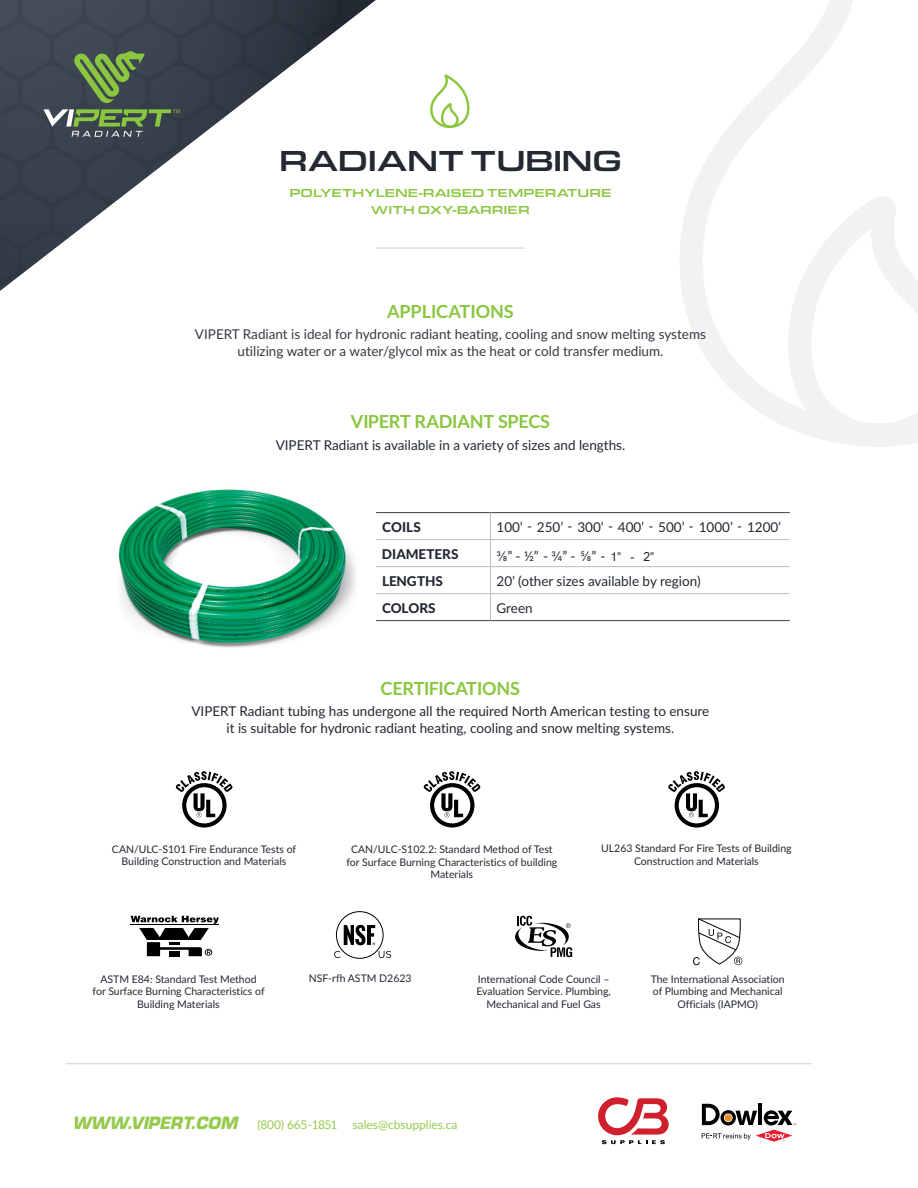
<style>
.page{position:relative;width:918px;height:1188px;background:#fff}
.page>*{position:absolute;margin:0;border:0;box-sizing:border-box;transform-origin:0 0}
.t1{font:500 30px "Eurostile Ext";color:#222932}
.Headings_-_Lato{font:700 18px "Lato";letter-spacing:-.01em;color:#8ac63f}
.Body{font:italic 700 16.5px "Eurostile";letter-spacing:.01em;color:#96ca4f}
.Body_-_Lato{font:13.5px/16.2px "Lato";color:#222932;text-align:center}
.Body_-_Lato-2{font:13.5px/16.2px "Lato";color:#343b44;text-align:center}
.Headings_-_Lato-2{font:13.5px "Lato";color:#222932}
.Body_-_Lato-3{font:800 13.5px "Lato";color:#222932}
.t2{font:500 12px/16.5px "Eurostile Ext";color:#8ac63f;text-align:center}
.Body-2{font:12px "Lato";color:#96ca4f}
.Body-3{font:12px "Lato";letter-spacing:-.03em;color:#96ca4f}
.Body_-_Lato-4{font:10.5px/12.6px "Lato";color:#222932;text-align:center}
.s1{font-family:"Latha"}
</style>
<div class="page">
<img style="left:118px;top:489px;width:238px;height:159px">
<svg style="left:0;top:0;width:377px;height:291px"></svg>
<svg style="left:74px;top:51px;width:70px;height:52px;background:#5a7749"></svg>
<svg style="left:43px;top:109px;width:137px;height:28px;background:#5c7059"></svg>
<svg style="left:175px;top:771px;width:58px;height:57px"></svg>
<div style="left:336px;top:911px;width:47px;height:48px;border:1px solid #000;border-radius:50%"></div>
<svg style="left:334px;top:951px;width:7px;height:7px"></svg>
<svg style="left:379px;top:951px;width:12px;height:7px"></svg>
<svg style="left:344px;top:925px;width:31px;height:20px"></svg>
<svg style="left:668px;top:771px;width:57px;height:57px"></svg>
<hr style="left:130px;top:925px;width:89px;height:1px;background:#000">
<svg style="left:131px;top:916px;width:88px;height:40px"></svg>
<svg style="left:423px;top:771px;width:57px;height:57px"></svg>
<svg style="left:598px;top:1097px;width:71px;height:47px"></svg>
<svg style="left:702px;top:1104px;width:94px;height:38px"></svg>
<svg style="left:680px;top:0;width:238px;height:447px"></svg>
<hr style="left:377px;top:247px;width:147px;height:2px;background:#dcdcdf">
<svg style="left:430px;top:74px;width:40px;height:54px"></svg>
<hr style="left:67px;top:1063px;width:744px;height:1px;background:#dcdcdf">
<hr style="left:376px;top:512px;width:115px;height:1px;background:#414042">
<hr style="left:491px;top:512px;width:299px;height:1px;background:#414042">
<hr style="left:376px;top:620px;width:115px;height:1px;background:#414042">
<hr style="left:491px;top:620px;width:299px;height:1px;background:#414042">
<hr style="left:376px;top:539px;width:115px;height:1px;background:#bcbec0">
<hr style="left:491px;top:539px;width:299px;height:1px;background:#bcbec0">
<hr style="left:376px;top:566px;width:115px;height:1px;background:#bcbec0">
<hr style="left:491px;top:566px;width:299px;height:1px;background:#bcbec0">
<hr style="left:376px;top:593px;width:115px;height:1px;background:#bcbec0">
<hr style="left:491px;top:593px;width:299px;height:1px;background:#bcbec0">
<svg style="left:490px;top:513px;width:1px;height:107px"></svg>
<svg style="left:515px;top:916px;width:57px;height:41px"></svg>
<svg style="left:693px;top:918px;width:49px;height:47px"></svg>
<p class="t1" style="left:279px;top:144px;width:345px">RADIANT TUBING</p>
<p class="t2" style="left:289px;top:185px;width:324px">POLYETHYLENE-RAISED TEMPERATURE<br>WITH OXY-BARRIER</p>
<p class="Headings_-_Lato" style="left:387px;top:298px;width:128px">APPLICATIONS</p>
<p class="Body_-_Lato-2" style="left:195px;top:326px;width:513px">VIPERT Radiant is ideal for hydronic radiant heating, cooling and snow melting systems utilizing water or a water/glycol mix as the heat or cold transfer medium.</p>
<p class="Headings_-_Lato" style="left:351px;top:408px;width:201px">VIPERT RADIANT SPECS</p>
<p class="Headings_-_Lato-2" style="left:276px;top:435px;width:351px">VIPERT Radiant is available in a variety of sizes and lengths.</p>
<p class="Body_-_Lato-3" style="left:382px;top:517px;width:40px">COILS</p>
<p class="Body_-_Lato" style="left:497px;top:518px;width:286px">100’ - 250’ - 300’ - 400’ - 500’ - 1000’ - 1200’</p>
<p class="Body_-_Lato-3" style="left:382px;top:544px;width:78px">DIAMETERS</p>
<p class="Body_-_Lato" style="left:497px;top:548px;width:159px">3/8” - ½” - 3/4” - 5/8” - <span class="s1">1” - 2”</span></p>
<p class="Body_-_Lato-3" style="left:382px;top:571px;width:63px">LENGTHS</p>
<p class="Body_-_Lato" style="left:497px;top:572px;width:206px">20’ (other sizes available by region)</p>
<p class="Body_-_Lato-3" style="left:382px;top:598px;width:55px">COLORS</p>
<p class="Body_-_Lato" style="left:497px;top:599px;width:38px">Green</p>
<p class="Headings_-_Lato" style="left:381px;top:675px;width:141px">CERTIFICATIONS</p>
<p class="Body_-_Lato" style="left:191px;top:703px;width:519px">VIPERT Radiant tubing has undergone all the required North American testing to ensure it is suitable for hydronic radiant heating, cooling and snow melting systems.</p>
<p class="Body_-_Lato-4" style="left:112px;top:842px;width:186px">CAN/ULC-S101 Fire Endurance Tests of<br>Building Construction and Materials</p>
<p class="Body_-_Lato-4" style="left:346px;top:843px;width:213px">CAN/ULC-S102.2: Standard Method of Test for Surface Burning Characteristics of building<br>Materials</p>
<p class="Body_-_Lato-4" style="left:601px;top:842px;width:192px">UL263 Standard For Fire Tests of Building<br>Construction and Materials</p>
<p class="Body_-_Lato-4" style="left:93px;top:972px;width:174px">ASTM E84: Standard Test Method for Surface Burning Characteristics of<br>Building Materials</p>
<p class="Body_-_Lato-4" style="left:309px;top:971px;width:104px">NSF-rfh ASTM D2623</p>
<p class="Body_-_Lato-4" style="left:476px;top:972px;width:136px">International Code Council –<br>Evaluation Service. Plumbing,<br>Mechanical and Fuel Gas</p>
<p class="Body_-_Lato-4" style="left:651px;top:972px;width:136px">The International Association of Plumbing and Mechanical<br>Officials (IAPMO)</p>
<p class="Body" style="left:72px;top:1113px;width:166px">WWW.VIPERT.COM</p>
<p class="Body-3" style="left:258px;top:1116px;width:82px">(800) 665-1851</p>
<p class="Body-2" style="left:353px;top:1116px;width:106px">sales@cbsupplies.ca</p>
</div>
